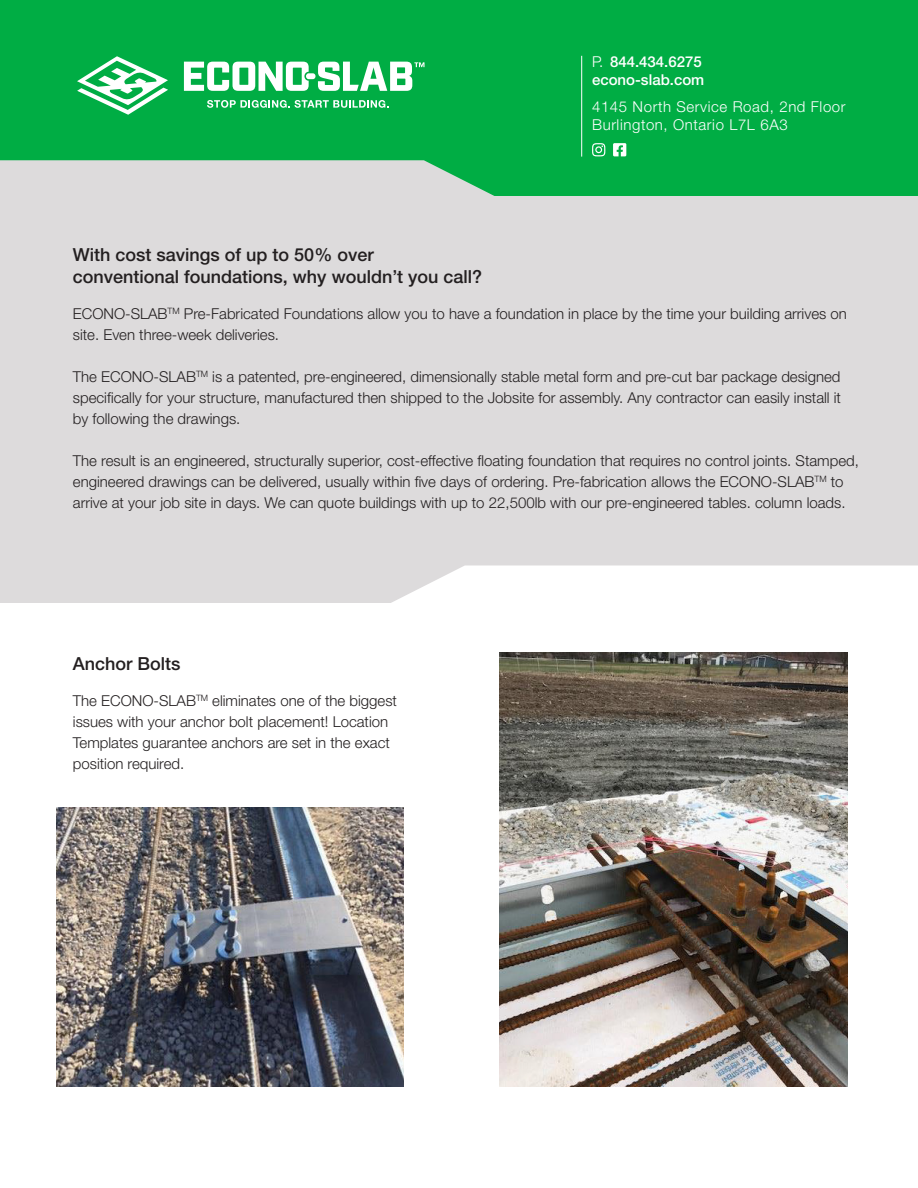
<style>
.page{position:relative;width:918px;height:1188px;background:#fff}
.page>*{position:absolute;margin:0;border:0;box-sizing:border-box;transform-origin:0 0}
.t1{font:500 18px/21.6px "Helvetica Neue LT Std";color:#231f20}
.t2{font:300 15px/21px "Helvetica Neue LT Std";color:#231f20}
.t3{font:300 15px/27px "Helvetica Neue LT Std";letter-spacing:.04em;color:#fff}
.t4{font:500 15px "Helvetica Neue LT Std";color:#fff}
.s1{font-weight:300}
.s2{font-weight:500}
</style>
<div class="page">
<div style="left:0;top:0;width:918px;height:207px;background:#00ad44"></div>
<svg style="left:207px;top:100px;width:182px;height:8px"></svg>
<svg style="left:184px;top:62px;width:241px;height:29px"></svg>
<svg style="left:77px;top:56px;width:91px;height:59px"></svg>
<div style="left:0;top:196px;width:918px;height:746px;background:#dddbdc"></div>
<div style="left:0;top:603px;width:918px;height:585px;background:#fff"></div>
<svg style="left:391px;top:565px;width:527px;height:38px"></svg>
<svg style="left:0;top:160px;width:495px;height:36px"></svg>
<hr style="left:581px;top:56px;width:1px;height:101px;background:#fff">
<svg style="left:592px;top:143px;width:13px;height:13px"></svg>
<svg style="left:613px;top:143px;width:13px;height:13px"></svg>
<img style="left:56px;top:808px;width:348px;height:278px">
<img style="left:500px;top:653px;width:347px;height:433px">
<p class="t4" style="left:592px;top:52px;width:111px"><span class="s1">P.</span> 844.434.6275</p>
<p class="t3" style="left:592px;top:65px;width:255px"><span class="s2">econo-slab.com<br></span>4145 North Service Road, 2nd Floor</p>
<p class="t3" style="left:592px;top:110px;width:197px">Burlington, Ontario L7L 6A3</p>
<p class="t1" style="left:73px;top:244px;width:411px">With cost savings of up to 50% over conventional foundations, why wouldn’t you call?</p>
<p class="t2" style="left:73px;top:303px;width:776px">ECONO-SLAB<sup>TM</sup> Pre-Fabricated Foundations allow you to have a foundation in place by the time your building arrives on site. Even three-week deliveries.</p>
<p class="t2" style="left:73px;top:366px;width:770px;text-align:justify">The ECONO-SLAB<sup>TM</sup> is a patented, pre-engineered, dimensionally stable metal form and pre-cut bar package designed specifically for your structure, manufactured then shipped to the Jobsite for assembly. Any contractor can easily install it by following the drawings.</p>
<p class="t2" style="left:73px;top:450px;width:788px">The result is an engineered, structurally superior, cost-effective floating foundation that requires no control joints. Stamped, engineered drawings can be delivered, usually within five days of ordering. Pre-fabrication allows the ECONO-SLAB<sup>TM</sup> to arrive at your job site in days. We can quote buildings with up to 22,500lb with our pre-engineered tables. column loads.</p>
<p class="t1" style="left:73px;top:653px;width:109px">Anchor Bolts</p>
<p class="t2" style="left:73px;top:690px;width:326px">The ECONO-SLAB<sup>TM</sup> eliminates one of the biggest issues with your anchor bolt placement! Location Templates guarantee anchors are set in the exact position required.</p>
</div>
